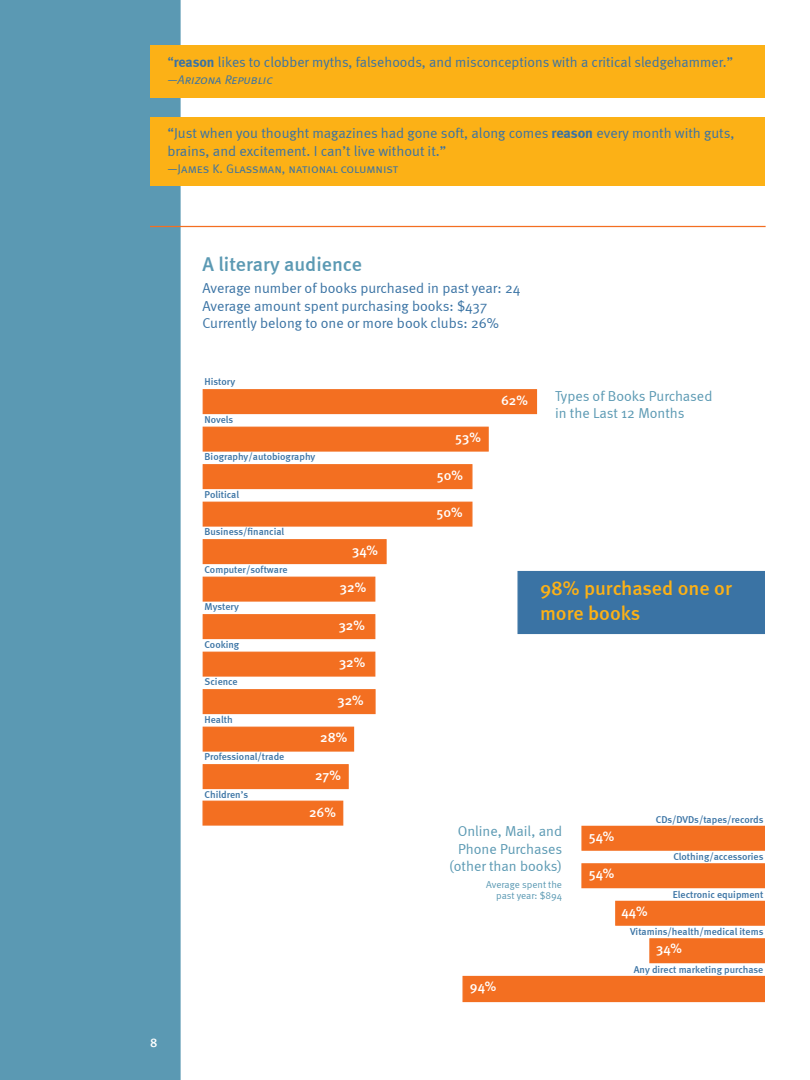
<style>
.page{position:relative;width:810px;height:1080px;background:#fff}
.page>*{position:absolute;margin:0;border:0;box-sizing:border-box;transform-origin:0 0}
.t1{font:500 20px/25px "Meta";color:#fcb116}
.t2{font:500 20px "Meta";color:#5b99b3}
.t3{font:14.38px/17.5px "Meta Normal";color:#3a73a4}
.t4{font:14.38px/17.5px "Meta Normal";color:#5b99b3;text-align:right}
.t5{font:500 13.75px "Meta";color:#fff}
.t6{font:12.5px "Meta Normal Caps";letter-spacing:-.005em;color:#3a73a4}
.t7{font:12.5px "Meta Normal Italic Caps";color:#3a73a4}
.t8{font:500 12.5px "Meta";color:#fff}
.t9{font:500 10px "Meta";color:#3a73a4}
.t10{font:10px/11.2px "Meta Normal";letter-spacing:-.005em;color:#5b99b3;text-align:right}
.s1{font-family:"Meta";font-weight:700}
</style>
<div class="page">
<div style="left:0;top:0;width:181px;height:1080px;background:#5b99b3"></div>
<hr style="left:150px;top:226px;width:616px;height:1px;background:#f36f21">
<div style="left:150px;top:118px;width:615px;height:68px;background:#fcb116"></div>
<div style="left:150px;top:45px;width:615px;height:53px;background:#fcb116"></div>
<div style="left:203px;top:389px;width:334px;height:25px;background:#f36f21;border:1px solid #f36f21"></div>
<div style="left:203px;top:427px;width:286px;height:25px;background:#f36f21;border:1px solid #f36f21"></div>
<div style="left:203px;top:464px;width:269px;height:25px;background:#f36f21;border:1px solid #f36f21"></div>
<div style="left:203px;top:502px;width:269px;height:25px;background:#f36f21;border:1px solid #f36f21"></div>
<div style="left:203px;top:539px;width:184px;height:25px;background:#f36f21;border:1px solid #f36f21"></div>
<div style="left:203px;top:577px;width:172px;height:25px;background:#f36f21;border:1px solid #f36f21"></div>
<div style="left:203px;top:614px;width:172px;height:25px;background:#f36f21;border:1px solid #f36f21"></div>
<div style="left:203px;top:652px;width:172px;height:25px;background:#f36f21;border:1px solid #f36f21"></div>
<div style="left:203px;top:689px;width:173px;height:25px;background:#f36f21;border:1px solid #f36f21"></div>
<div style="left:203px;top:727px;width:151px;height:25px;background:#f36f21;border:1px solid #f36f21"></div>
<div style="left:203px;top:764px;width:146px;height:25px;background:#f36f21;border:1px solid #f36f21"></div>
<div style="left:202px;top:801px;width:141px;height:25px;background:#f36f21;border:1px solid #f36f21"></div>
<div style="left:649px;top:938px;width:116px;height:25px;background:#f36f21;border:1px solid #f36f21"></div>
<div style="left:581px;top:826px;width:184px;height:25px;background:#f36f21;border:1px solid #f36f21"></div>
<div style="left:581px;top:863px;width:184px;height:25px;background:#f36f21;border:1px solid #f36f21"></div>
<div style="left:615px;top:901px;width:150px;height:25px;background:#f36f21;border:1px solid #f36f21"></div>
<div style="left:462px;top:976px;width:303px;height:26px;background:#f36f21"></div>
<div style="left:518px;top:571px;width:247px;height:63px;background:#3a73a4"></div>
<p class="t3" style="left:168px;top:53px;width:567px">“<span class="s1">reason</span> likes to clobber myths, falsehoods, and misconceptions with a critical sledgehammer.”</p>
<p class="t7" style="left:168px;top:73px;width:106px">—Arizona Republic</p>
<p class="t3" style="left:168px;top:124px;width:569px">“Just when you thought magazines had gone soft, along comes <span class="s1">reason</span> every month with guts, brains, and excitement. I can’t live without it.”</p>
<p class="t6" style="left:168px;top:162px;width:233px">—James K. Glassman, national columnist</p>
<p class="t8" style="left:150px;top:1036px;width:9px">8</p>
<h1 class="t2" style="left:202px;top:252px;width:161px">A literary audience</h1>
<p class="t3" style="left:202px;top:279px;width:319px">Average number of books purchased in past year: 24<br>Average amount spent purchasing books: $437<br>Currently belong to one or more book clubs: 26%</p>
<p class="t9" style="left:205px;top:376px;width:32px">History</p>
<p class="t9" style="left:205px;top:414px;width:30px">Novels</p>
<p class="t9" style="left:205px;top:451px;width:112px">Biography/autobiography</p>
<p class="t9" style="left:205px;top:489px;width:36px">Political</p>
<p class="t9" style="left:205px;top:526px;width:81px">Business/financial</p>
<p class="t9" style="left:205px;top:564px;width:84px">Computer/software</p>
<p class="t9" style="left:205px;top:601px;width:36px">Mystery</p>
<p class="t9" style="left:205px;top:639px;width:36px">Cooking</p>
<p class="t9" style="left:205px;top:676px;width:35px">Science</p>
<p class="t9" style="left:205px;top:714px;width:30px">Health</p>
<p class="t9" style="left:205px;top:751px;width:81px">Professional/trade</p>
<p class="t9" style="left:205px;top:789px;width:45px">Children’s</p>
<p class="t5" style="left:352px;top:542px;width:27px">34%</p>
<p class="t5" style="left:340px;top:579px;width:28px">32%</p>
<p class="t5" style="left:339px;top:617px;width:28px">32%</p>
<p class="t5" style="left:339px;top:654px;width:28px">32%</p>
<p class="t5" style="left:338px;top:692px;width:28px">32%</p>
<p class="t5" style="left:320px;top:729px;width:29px">28%</p>
<p class="t5" style="left:315px;top:767px;width:27px">27%</p>
<p class="t5" style="left:309px;top:804px;width:28px">26%</p>
<p class="t5" style="left:455px;top:429px;width:27px">53%</p>
<p class="t5" style="left:437px;top:467px;width:28px">50%</p>
<p class="t5" style="left:436px;top:504px;width:28px">50%</p>
<p class="t5" style="left:501px;top:392px;width:28px">62%</p>
<p class="t4" style="left:555px;top:387px;width:159px;text-align:left">Types of Books Purchased in the Last 12 Months</p>
<h1 class="t1" style="left:540px;top:575px;width:193px">98% purchased one or more books</h1>
<p class="t4" style="left:449px;top:822px;width:114px">Online, Mail, and<br>Phone Purchases (other than books)</p>
<p class="t10" style="left:486px;top:878px;width:77px">Average spent the past year: $894</p>
<p class="t5" style="left:470px;top:978px;width:28px">94%</p>
<p class="t5" style="left:589px;top:828px;width:27px">54%</p>
<p class="t5" style="left:589px;top:866px;width:27px">54%</p>
<p class="t9" style="left:656px;top:814px;width:109px">CDs/DVDs/tapes/records</p>
<p class="t9" style="left:673px;top:851px;width:92px">Clothing/accessories</p>
<p class="t9" style="left:673px;top:889px;width:92px">Electronic equipment</p>
<p class="t9" style="left:630px;top:926px;width:135px">Vitamins/health/medical items</p>
<p class="t9" style="left:634px;top:964px;width:131px">Any direct marketing purchase</p>
<p class="t5" style="left:622px;top:903px;width:27px">44%</p>
<p class="t5" style="left:656px;top:941px;width:27px">34%</p>
</div>
